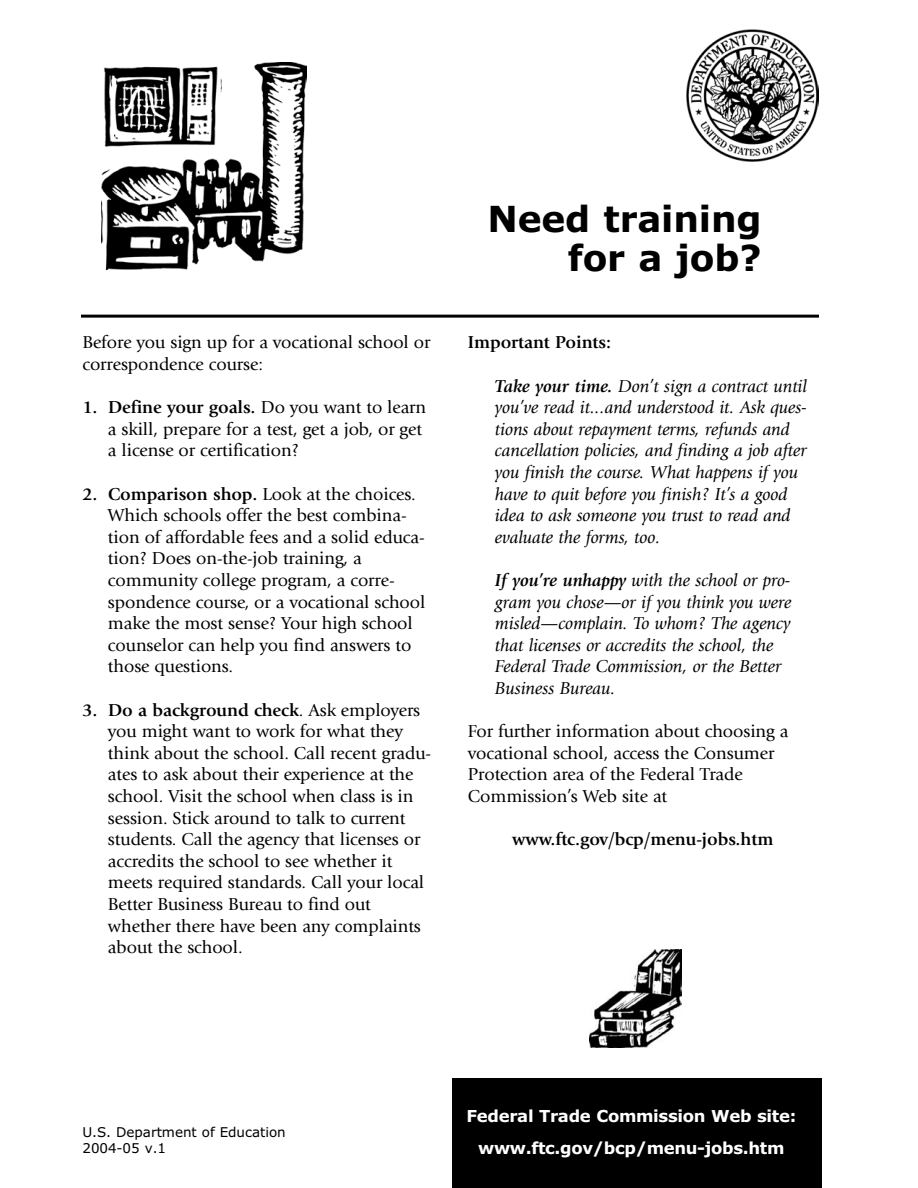
<style>
.page{position:relative;width:918px;height:1188px;background:#fff}
.page>*{position:absolute;margin:0;border:0;box-sizing:border-box;transform-origin:0 0}
.t1{font:700 36px/39px "Verdana";letter-spacing:-.005em;color:#000;text-align:right}
.t2{font:18px/21.6px "Giovanni";letter-spacing:-.005em;color:#000}
.t3{font:italic 18px/21.6px "Giovanni";letter-spacing:-.005em;color:#000}
.t4{font:700 18px "Giovanni";letter-spacing:-.005em;color:#000}
.t5{font:700 16.5px/31.5px "Verdana";letter-spacing:-.02em;color:#fff;text-align:center}
.t6{font:13.5px/16.5px "Verdana";letter-spacing:-.005em;color:#000}
.s1{font-weight:700}
</style>
<div class="page">
<img style="left:686px;top:30px;width:133px;height:132px">
<img style="left:101px;top:62px;width:205px;height:207px">
<div style="left:452px;top:1078px;width:369px;height:110px;background:#000"></div>
<hr style="left:81px;top:315px;width:738px;height:3px;background:#000">
<img style="left:589px;top:950px;width:93px;height:97px">
<p class="t2" style="left:82px;top:333px;width:349px">Before you sign up for a vocational school or correspondence course:</p>
<p class="t2" style="left:108px;top:398px;width:320px;text-indent:-25px"><span class="s1">1. Define your goals.</span> Do you want to learn a skill, prepare for a test, get a job, or get a license or certification?</p>
<p class="t2" style="left:108px;top:484px;width:319px;text-indent:-26px"><span class="s1">2. Comparison shop.</span> Look at the choices.<br>Which schools offer the best combina&shy;tion of affordable fees and a solid educa&shy;tion? Does on-the-job training, a community college program, a corre&shy;spondence course, or a vocational school make the most sense? Your high school counselor can help you find answers to those questions.</p>
<p class="t2" style="left:108px;top:700px;width:325px;text-indent:-25px"><span class="s1">3. Do a background check</span>. Ask employers you might want to work for what they think about the school. Call recent gradu&shy;ates to ask about their experience at the school. Visit the school when class is in session. Stick around to talk to current students. Call the agency that licenses or accredits the school to see whether it meets required standards. Call your local Better Business Bureau to find out whether there have been any complaints about the school.</p>
<h1 class="t1" style="left:487px;top:205px;width:276px">Need training for a job?</h1>
<p class="t4" style="left:468px;top:335px;width:145px">Important Points:</p>
<p class="t3" style="left:495px;top:376px;width:314px"><span class="s1">Take your time.</span> Don’t sign a contract until you’ve read it...and understood it. Ask ques&shy;tions about repayment terms, refunds and cancellation policies, and finding a job after you finish the course. What happens if you have to quit before you finish? It’s a good idea to ask someone you trust to read and evaluate the forms, too.</p>
<p class="t3" style="left:495px;top:571px;width:298px"><span class="s1">If you’re unhappy</span> with the school or pro&shy;gram you chose—or if you think you were misled—complain. To whom? The agency that licenses or accredits the school, the Federal Trade Commission, or the Better Business Bureau.</p>
<p class="t2" style="left:468px;top:722px;width:322px">For further information about choosing a vocational school, access the Consumer Protection area of the Federal Trade Commission’s Web site at</p>
<p class="t4" style="left:512px;top:832px;width:263px">www.ftc.gov/bcp/menu-jobs.htm</p>
<p class="t6" style="left:82px;top:1126px;width:205px">U.S. Department of Education<br>2004-05 v.1</p>
<p class="t5" style="left:467px;top:1103px;width:331px">Federal Trade Commission Web site: www.ftc.gov/bcp/menu-jobs.htm</p>
</div>
